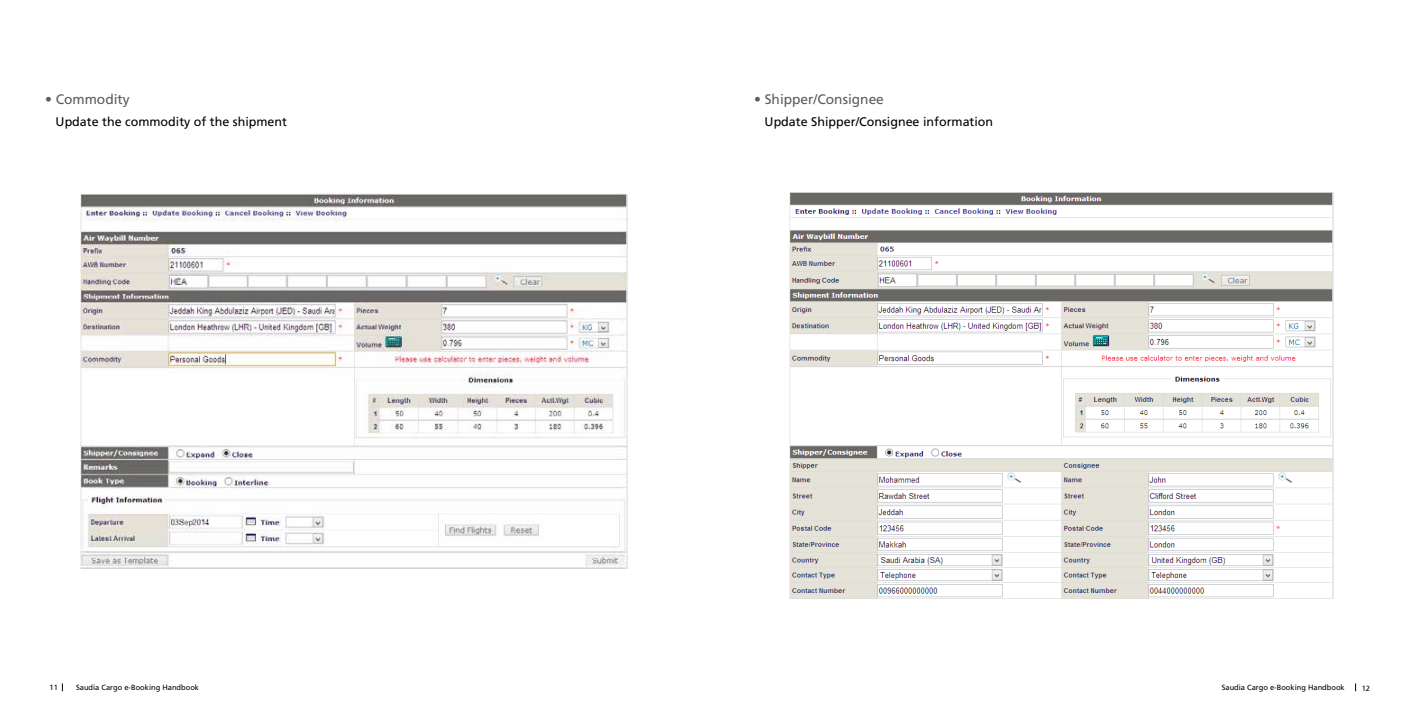
<style>
.page{position:relative;width:1418px;height:709px;background:#fff}
.page>*{position:absolute;margin:0;border:0;box-sizing:border-box;transform-origin:0 0}
.t1{font:13.75px "Frutiger LT Std";color:#5c5c59}
.t2{font:12.5px "Frutiger LT Std";color:#000}
.t3{font:7.5px "Frutiger LT Std";color:#000}
</style>
<div class="page">
<img style="left:81px;top:193px;width:547px;height:375px">
<img style="left:789px;top:192px;width:544px;height:406px">
<p class="t1" style="left:45px;top:91px;width:86px">• Commodity</p>
<p class="t2" style="left:56px;top:114px;width:233px">Update the commodity of the shipment</p>
<p class="t1" style="left:754px;top:91px;width:131px">• Shipper/Consignee</p>
<p class="t2" style="left:764px;top:114px;width:230px">Update Shipper/Consignee information</p>
<p class="t3" style="left:76px;top:683px;width:124px">Saudia Cargo e-Booking Handbook</p>
<p class="t3" style="left:1221px;top:683px;width:124px">Saudia Cargo e-Booking Handbook</p>
<p class="t3" style="left:49px;top:683px;width:10px">11</p>
<p class="t3" style="left:1361px;top:684px;width:10px">12</p>
</div>
